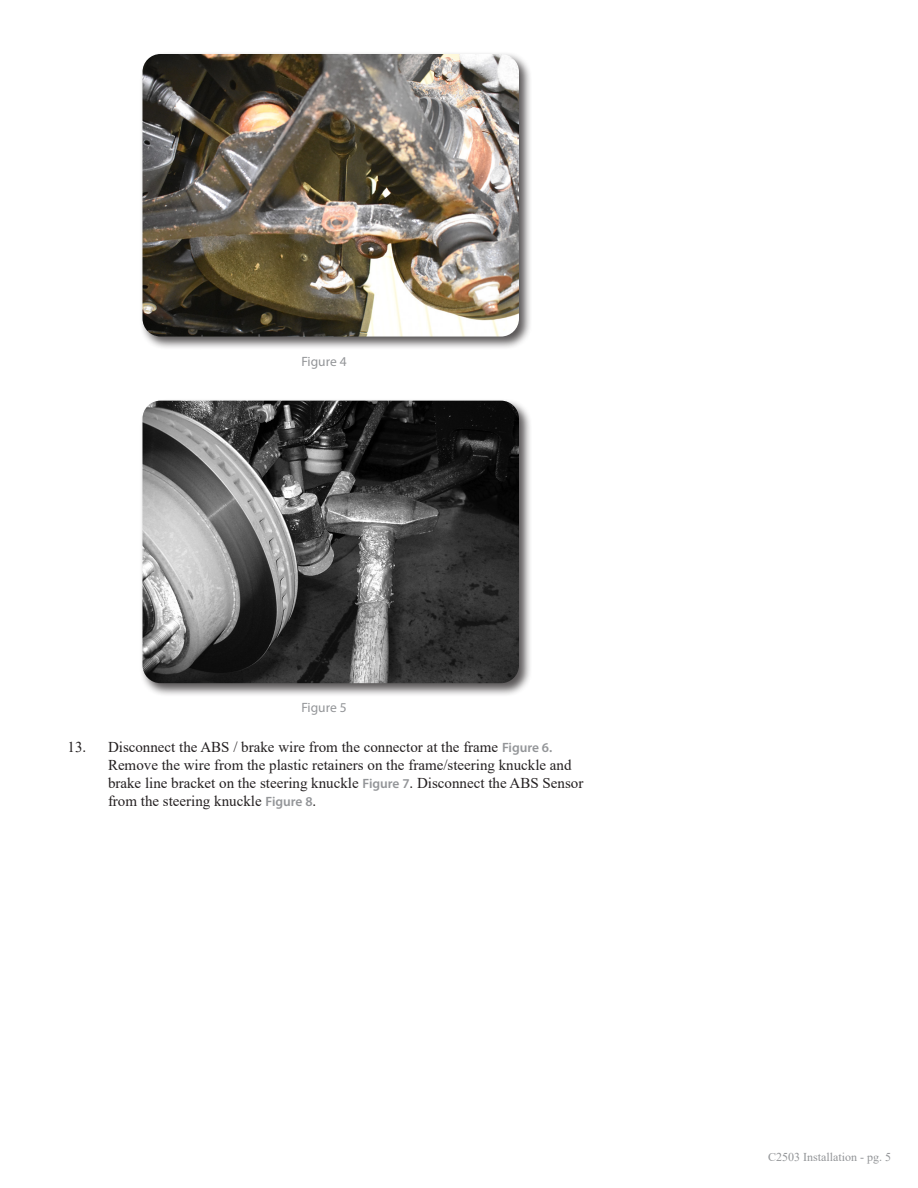
<style>
.page{position:relative;width:918px;height:1188px;background:#fff}
.page>*{position:absolute;margin:0;border:0;box-sizing:border-box;transform-origin:0 0}
.t1{font:15px/18px "Times New Roman";color:#231f20}
.t2{font:13.5px "Myriad Pro";color:#939598}
.t3{font:12px "Times New Roman";color:#939598}
.s1{font-family:"Myriad Pro";font-weight:600;font-size:13.5px;color:#939598}
</style>
<div class="page">
<div style="left:140px;top:51px;width:393px;height:299px;background:#231f20;opacity:.75"></div>
<img style="left:142px;top:54px;width:377px;height:283px">
<div style="left:140px;top:398px;width:393px;height:299px;background:#231f20;opacity:.75"></div>
<img style="left:142px;top:401px;width:377px;height:282px">
<p class="t2" style="left:301px;top:353px;width:47px">Figure 4</p>
<p class="t2" style="left:301px;top:699px;width:47px">Figure 5</p>
<p class="t1" style="left:108px;top:737px;width:477px;text-indent:-40px">13. Disconnect the ABS / brake wire from the connector at the frame <span class="s1">Figure 6.<br></span>Remove the wire from the plastic retainers on the frame/steering knuckle and brake line bracket on the steering knuckle <span class="s1">Figure 7</span>. Disconnect the ABS Sensor from the steering knuckle <span class="s1">Figure 8</span>.</p>
<p class="t3" style="left:768px;top:1149px;width:124px">C2503 Installation - pg. 5</p>
</div>
